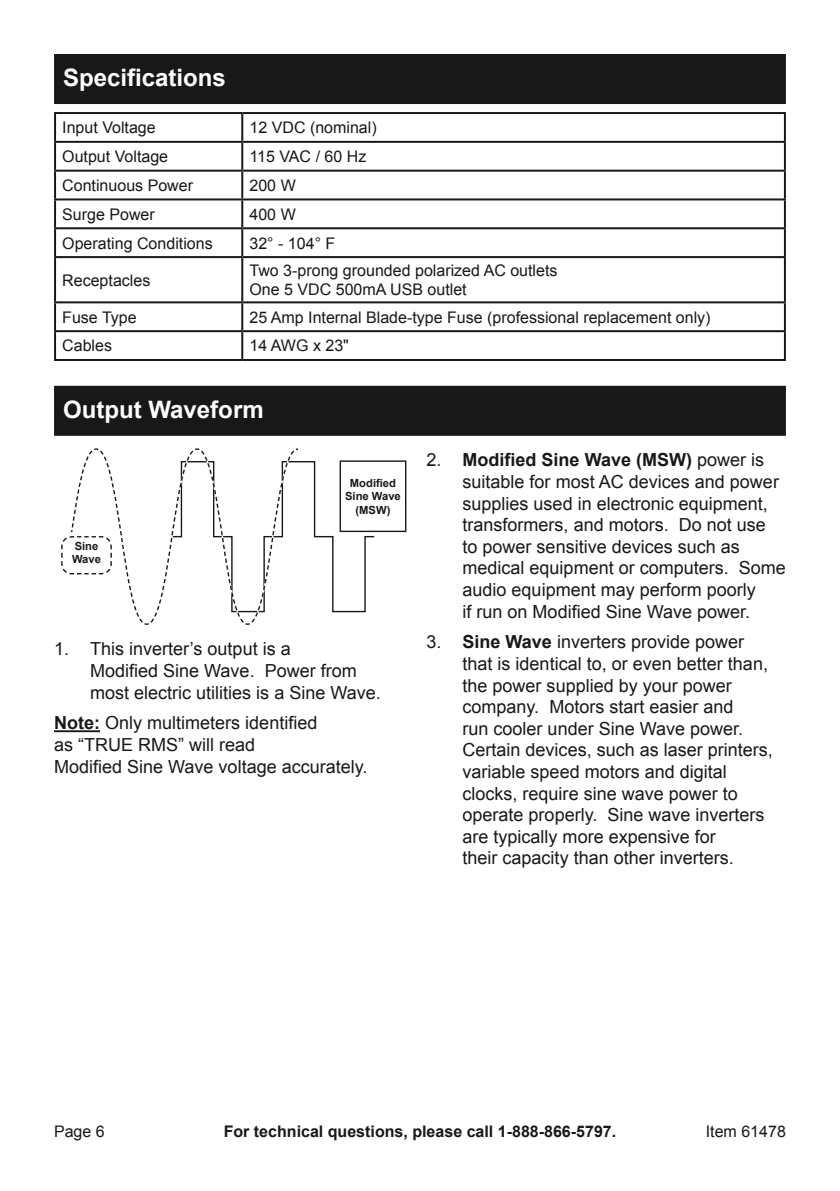
<style>
.page{position:relative;width:840px;height:1191px;background:#fff}
.page>*{position:absolute;margin:0;border:0;box-sizing:border-box;transform-origin:0 0}
.Heading{font:700 24px "Arial";color:#fff}
.Note{font:18px/21.6px "Arial";color:#181818}
.Table_Text{font:16px "Arial";color:#181818}
.t1{font:700 16px "Arial";color:#181818}
.t2{font:700 11.2px/13.4px "Arial";color:#181818}
.s1{font-weight:700}
</style>
<div class="page">
<div style="left:54px;top:54px;width:731px;height:50px;background:#181818"></div>
<div style="left:54px;top:386px;width:731px;height:50px;background:#181818"></div>
<hr style="left:54px;top:112px;width:188px;height:2px;background:#181818">
<hr style="left:54px;top:114px;width:2px;height:27px;background:#181818">
<hr style="left:242px;top:112px;width:543px;height:2px;background:#181818">
<hr style="left:241px;top:114px;width:2px;height:27px;background:#181818">
<hr style="left:783px;top:114px;width:2px;height:27px;background:#181818">
<hr style="left:54px;top:141px;width:188px;height:2px;background:#181818">
<hr style="left:54px;top:143px;width:2px;height:27px;background:#181818">
<hr style="left:242px;top:141px;width:543px;height:2px;background:#181818">
<hr style="left:241px;top:143px;width:2px;height:27px;background:#181818">
<hr style="left:783px;top:143px;width:2px;height:27px;background:#181818">
<hr style="left:54px;top:170px;width:188px;height:2px;background:#181818">
<hr style="left:54px;top:172px;width:2px;height:26px;background:#181818">
<hr style="left:242px;top:170px;width:543px;height:2px;background:#181818">
<hr style="left:241px;top:172px;width:2px;height:26px;background:#181818">
<hr style="left:783px;top:172px;width:2px;height:26px;background:#181818">
<hr style="left:54px;top:198px;width:188px;height:2px;background:#181818">
<hr style="left:54px;top:200px;width:2px;height:27px;background:#181818">
<hr style="left:242px;top:198px;width:543px;height:2px;background:#181818">
<hr style="left:241px;top:200px;width:2px;height:27px;background:#181818">
<hr style="left:783px;top:200px;width:2px;height:27px;background:#181818">
<hr style="left:54px;top:227px;width:188px;height:2px;background:#181818">
<hr style="left:54px;top:229px;width:2px;height:27px;background:#181818">
<hr style="left:242px;top:227px;width:543px;height:2px;background:#181818">
<hr style="left:241px;top:229px;width:2px;height:27px;background:#181818">
<hr style="left:783px;top:229px;width:2px;height:27px;background:#181818">
<hr style="left:54px;top:256px;width:188px;height:2px;background:#181818">
<hr style="left:54px;top:258px;width:2px;height:43px;background:#181818">
<hr style="left:242px;top:256px;width:543px;height:2px;background:#181818">
<hr style="left:241px;top:258px;width:2px;height:43px;background:#181818">
<hr style="left:783px;top:258px;width:2px;height:43px;background:#181818">
<hr style="left:54px;top:301px;width:188px;height:2px;background:#181818">
<hr style="left:54px;top:303px;width:2px;height:27px;background:#181818">
<hr style="left:242px;top:301px;width:543px;height:2px;background:#181818">
<hr style="left:241px;top:303px;width:2px;height:27px;background:#181818">
<hr style="left:783px;top:303px;width:2px;height:27px;background:#181818">
<hr style="left:54px;top:330px;width:188px;height:2px;background:#181818">
<hr style="left:54px;top:332px;width:2px;height:27px;background:#181818">
<hr style="left:242px;top:330px;width:543px;height:2px;background:#181818">
<hr style="left:241px;top:332px;width:2px;height:27px;background:#181818">
<hr style="left:783px;top:332px;width:2px;height:27px;background:#181818">
<hr style="left:54px;top:359px;width:188px;height:2px;background:#181818">
<hr style="left:242px;top:359px;width:543px;height:2px;background:#181818">
<hr style="left:54px;top:730px;width:46px;height:2px;background:#181818">
<svg style="left:61px;top:448px;width:314px;height:177px"></svg>
<div style="left:339px;top:460px;width:67px;height:72px;border:1px solid #181818"></div>
<p class="Heading" style="left:63px;top:62px;width:164px">Specifications</p>
<p class="Table_Text" style="left:62px;top:117px;width:95px">Input Voltage</p>
<p class="Table_Text" style="left:249px;top:117px;width:129px">12 VDC (nominal)</p>
<p class="Table_Text" style="left:62px;top:146px;width:107px">Output Voltage</p>
<p class="Table_Text" style="left:249px;top:146px;width:118px">115 VAC / 60 Hz</p>
<p class="Table_Text" style="left:62px;top:175px;width:132px">Continuous Power</p>
<p class="Table_Text" style="left:249px;top:175px;width:48px">200 W</p>
<p class="Table_Text" style="left:62px;top:204px;width:94px">Surge Power</p>
<p class="Table_Text" style="left:249px;top:204px;width:48px">400 W</p>
<p class="Table_Text" style="left:62px;top:232px;width:152px">Operating Conditions</p>
<p class="Table_Text" style="left:249px;top:232px;width:87px">32° - 104° F</p>
<p class="Table_Text" style="left:62px;top:269px;width:90px">Receptacles</p>
<p class="Table_Text" style="left:249px;top:260px;width:309px">Two 3-prong grounded polarized AC outlets</p>
<p class="Table_Text" style="left:249px;top:279px;width:218px">One 5 VDC 500mA USB outlet</p>
<p class="Table_Text" style="left:62px;top:306px;width:76px">Fuse Type</p>
<p class="Table_Text" style="left:249px;top:306px;width:462px">25 Amp Internal Blade-type Fuse (professional replacement only)</p>
<p class="Table_Text" style="left:62px;top:335px;width:51px">Cables</p>
<p class="Table_Text" style="left:249px;top:335px;width:101px">14 AWG x 23"</p>
<p class="Heading" style="left:63px;top:393px;width:202px">Output Waveform</p>
<p class="t2" style="left:72px;top:539px;width:30px">Sine<br>Wave</p>
<p class="t2" style="left:345px;top:476px;width:57px;text-align:center">Modified<br>Sine Wave (MSW)</p>
<p class="Note" style="left:90px;top:638px;width:292px;text-indent:-36px">1. This inverter’s output is a<br>Modified Sine Wave. Power from most electric utilities is a Sine Wave.</p>
<p class="Note" style="left:54px;top:712px;width:315px"><span class="s1">Note:</span> Only multimeters identified<br>as “TRUE RMS” will read<br>Modified Sine Wave voltage accurately.</p>
<p class="Note" style="left:462px;top:449px;width:325px;text-indent:-36px">2. <span class="s1">Modified Sine Wave (MSW)</span> power is suitable for most AC devices and power supplies used in electronic equipment, transformers, and motors. Do not use<br>to power sensitive devices such as medical equipment or computers. Some audio equipment may perform poorly<br>if run on Modified Sine Wave power.</p>
<p class="Note" style="left:462px;top:631px;width:312px;text-indent:-36px">3. <span class="s1">Sine Wave</span> inverters provide power that is identical to, or even better than, the power supplied by your power company. Motors start easier and<br>run cooler under Sine Wave power.<br>Certain devices, such as laser printers, variable speed motors and digital clocks, require sine wave power to operate properly. Sine wave inverters are typically more expensive for<br>their capacity than other inverters.</p>
<p class="Table_Text" style="left:54px;top:1120px;width:52px">Page 6</p>
<p class="t1" style="left:223px;top:1120px;width:394px">For technical questions, please call 1-888-866-5797.</p>
<p class="Table_Text" style="left:705px;top:1120px;width:82px">Item 61478</p>
</div>
